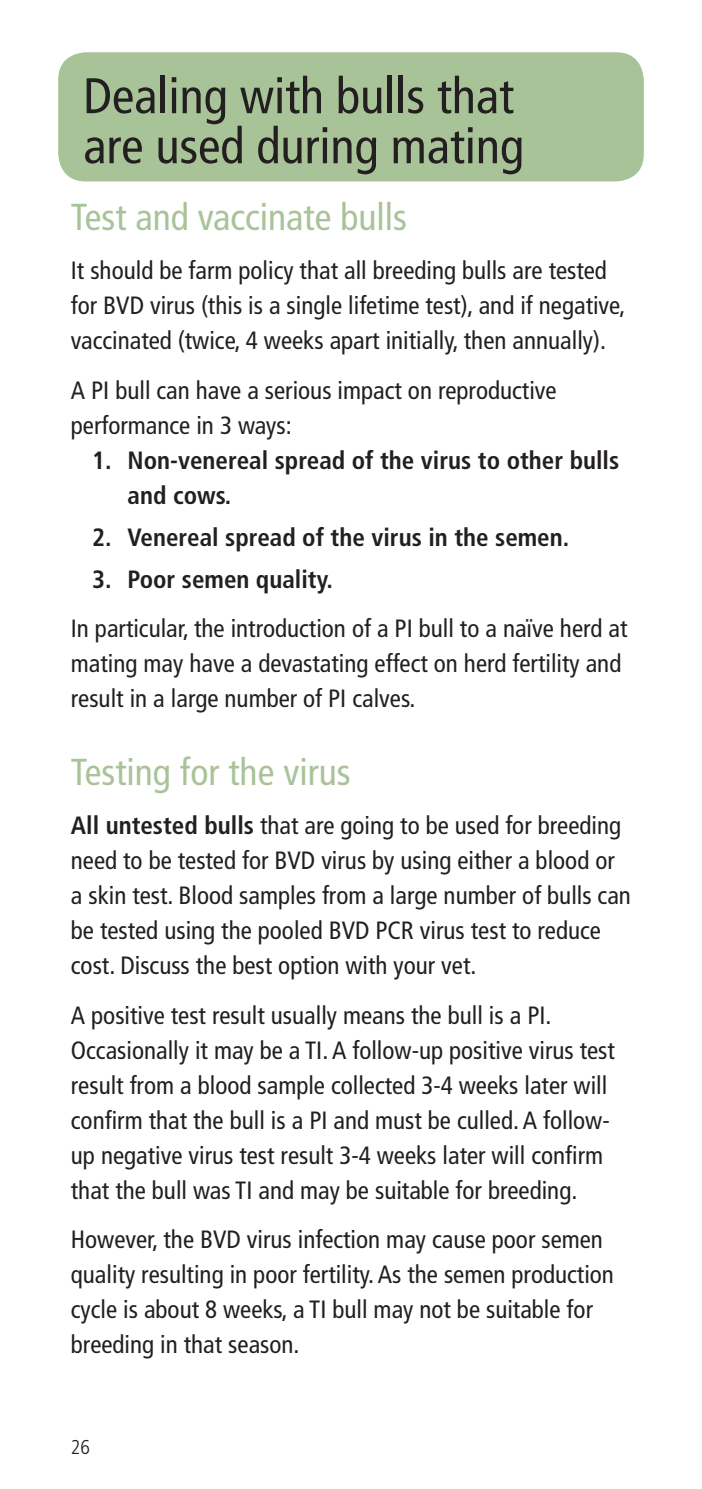
<style>
.page{position:relative;width:702px;height:1489px;background:#fff}
.page>*{position:absolute;margin:0;border:0;box-sizing:border-box;transform-origin:0 0}
.t1{font:condensed 50px/50px "Frutiger";color:#231f20}
.t2{font:condensed 37.5px "Frutiger";color:#a9c399}
.t3{font:condensed 25px/35px "Frutiger";color:#231f20}
.t4{font:700 condensed 25px/35px "Frutiger";color:#231f20}
.t5{font:300 condensed 20px "Frutiger";color:#231f20}
.s1{font-weight:700}
</style>
<div class="page">
<div style="left:56px;top:50px;width:590px;height:134px;background:#a9c399;border-radius:30px"></div>
<div style="left:53px;top:47px;width:595px;height:139px;border:5px solid #fff;border-radius:30px"></div>
<h1 class="t1" style="left:83px;top:71px;width:442px">Dealing with bulls that are used during mating</h1>
<h2 class="t2" style="left:71px;top:195px;width:337px">Test and vaccinate bulls</h2>
<p class="t3" style="left:71px;top:253px;width:556px">It should be farm policy that all breeding bulls are tested for BVD virus (this is a single lifetime test), and if negative, vaccinated (twice, 4 weeks apart initially, then annually).</p>
<p class="t3" style="left:71px;top:372px;width:487px">A PI bull can have a serious impact on reproductive performance in 3 ways:</p>
<p class="t4" style="left:128px;top:442px;width:493px;text-indent:-35px">1. Non-venereal spread of the virus to other bulls and cows.</p>
<p class="t4" style="left:92px;top:519px;width:478px">2. Venereal spread of the virus in the semen.</p>
<p class="t4" style="left:92px;top:561px;width:242px">3. Poor semen quality.</p>
<p class="t3" style="left:71px;top:611px;width:558px">In particular, the introduction of a PI bull to a naïve herd at mating may have a devastating effect on herd fertility and result in a large number of PI calves.</p>
<h2 class="t2" style="left:71px;top:750px;width:281px">Testing for the virus</h2>
<p class="t3" style="left:71px;top:808px;width:561px"><span class="s1">All untested bulls</span> that are going to be used for breeding need to be tested for BVD virus by using either a blood or a skin test. Blood samples from a large number of bulls can be tested using the pooled BVD PCR virus test to reduce cost. Discuss the best option with your vet.</p>
<p class="t3" style="left:71px;top:997px;width:545px">A positive test result usually means the bull is a PI.<br>Occasionally it may be a TI. A follow-up positive virus test result from a blood sample collected 3-4 weeks later will confirm that the bull is a PI and must be culled. A follow&shy;up negative virus test result 3-4 weeks later will confirm that the bull was TI and may be suitable for breeding.</p>
<p class="t3" style="left:71px;top:1221px;width:544px">However, the BVD virus infection may cause poor semen quality resulting in poor fertility. As the semen production cycle is about 8 weeks, a TI bull may not be suitable for breeding in that season.</p>
<p class="t5" style="left:71px;top:1434px;width:21px">26</p>
</div>
